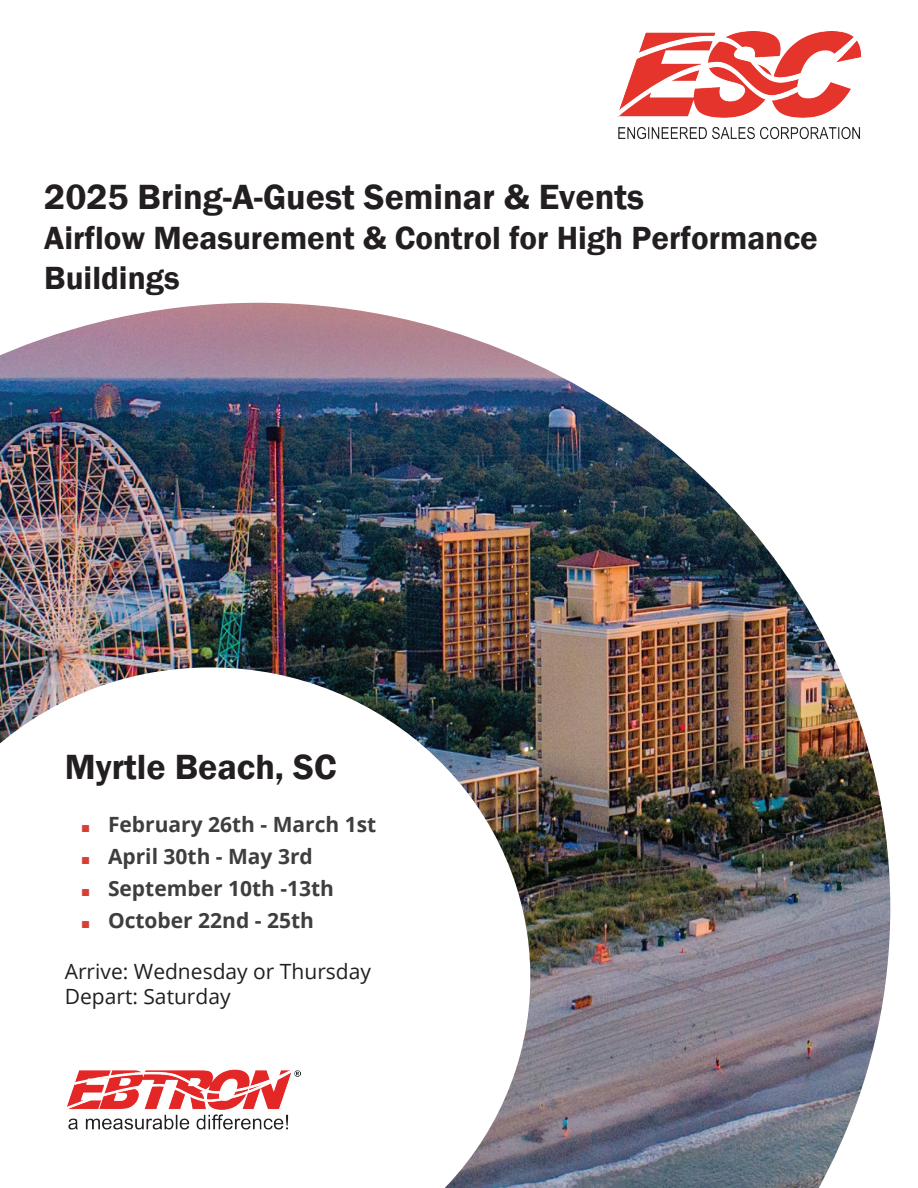
<style>
.page{position:relative;width:918px;height:1188px;background:#fff}
.page>*{position:absolute;margin:0;border:0;box-sizing:border-box;transform-origin:0 0}
.t1{font:600 36px "Franklin Gothic";color:#231f20}
.t2{font:600 33px/39.6px "Franklin Gothic";color:#231f20}
.t3{font:700 21px "Open Sans";color:#3e3e3f}
.t4{font:21px/25.2px "Open Sans";color:#231f20}
.s1{font-family:"Arial";font-weight:400;font-size:15px;color:#d53f33}
</style>
<div class="page">
<img style="left:0;top:302px;width:891px;height:886px">
<img style="left:618px;top:31px;width:244px;height:109px">
<svg style="left:0;top:667px;width:530px;height:521px"></svg>
<img style="left:67px;top:1059px;width:234px;height:75px">
<h1 class="t1" style="left:44px;top:175px;width:601px">2025 Bring-A-Guest Seminar &amp; Events</h1>
<h2 class="t2" style="left:44px;top:219px;width:775px">Airflow Measurement &amp; Control for High Performance<br>Buildings</h2>
<h1 class="t1" style="left:65px;top:745px;width:273px">Myrtle Beach, SC</h1>
<p class="t3" style="left:81px;top:809px;width:297px"><span class="s1">■</span> February 26th - March 1st</p>
<p class="t3" style="left:81px;top:841px;width:233px"><span class="s1">■</span> April 30th - May 3rd</p>
<p class="t3" style="left:81px;top:873px;width:255px"><span class="s1">■</span> September 10th -13th</p>
<p class="t3" style="left:81px;top:905px;width:234px"><span class="s1">■</span> October 22nd - 25th</p>
<p class="t4" style="left:65px;top:958px;width:308px">Arrive: Wednesday or Thursday<br>Depart: Saturday</p>
</div>
